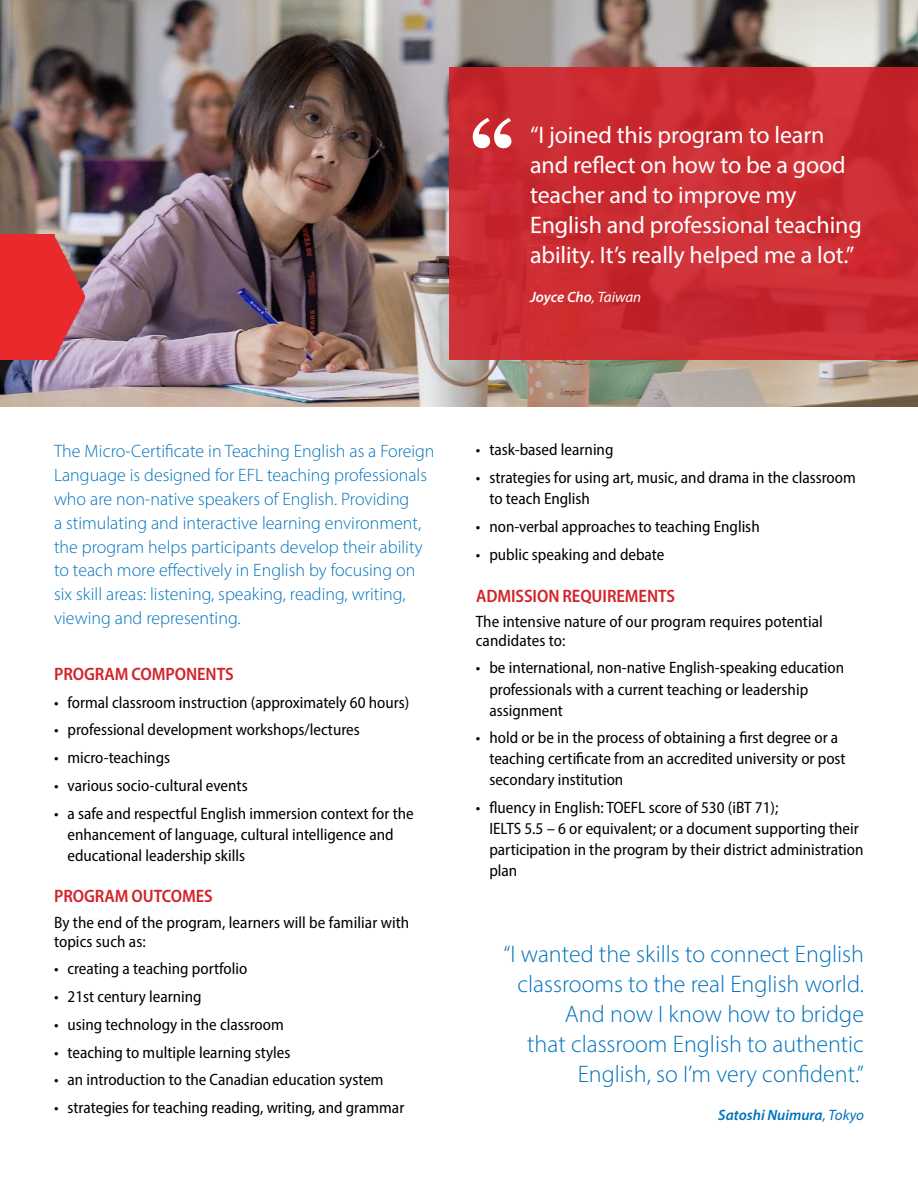
<style>
.page{position:relative;width:918px;height:1188px;background:#fff}
.page>*{position:absolute;margin:0;border:0;box-sizing:border-box;transform-origin:0 0}
.t1{font:300 24px/30px "Myriad Pro";color:#0072bc;text-align:right}
.t2{font:24px/30px "Myriad Pro";letter-spacing:-.005em;color:#fff}
.t3{font:300 18px/24px "Myriad Pro";color:#0072bc}
.t4{font:600 semi-condensed 18px "Myriad Pro";letter-spacing:-.005em;color:#d2232a}
.t5{font:semi-condensed 16.5px/21px "Myriad Pro";color:#000}
.t6{font:italic 600 15px "Myriad Pro";color:#0072bc}
.t7{font:italic 600 15px "Myriad Pro";letter-spacing:-.005em;color:#fff}
.s1{font-weight:400}
</style>
<div class="page">
<img style="left:0;top:0;width:918px;height:406px">
<img style="left:0;top:235px;width:85px;height:125px">
<div style="left:449px;top:67px;width:469px;height:293px;background:#cc2c32"></div>
<svg style="left:473px;top:118px;width:38px;height:30px"></svg>
<h1 class="t2" style="left:530px;top:120px;width:333px">“I joined this program to learn and reflect on how to be a good teacher and to improve my<br>English and professional teaching ability. It’s really helped me a lot.”</h1>
<p class="t7" style="left:530px;top:287px;width:113px">Joyce Cho<span class="s1">, Taiwan</span></p>
<p class="t3" style="left:54px;top:438px;width:382px">The Micro-Certificate in Teaching English as a Foreign Language is designed for EFL teaching professionals who are non-native speakers of English. Providing<br>a stimulating and interactive learning environment, the program helps participants develop their ability to teach more effectively in English by focusing on six skill areas: listening, speaking, reading, writing, viewing and representing.</p>
<p class="t4" style="left:54px;top:662px;width:181px">PROGRAM COMPONENTS</p>
<p class="t5" style="left:54px;top:691px;width:357px">• formal classroom instruction (approximately 60 hours)</p>
<p class="t5" style="left:54px;top:719px;width:307px">• professional development workshops/lectures</p>
<p class="t5" style="left:54px;top:747px;width:118px">• micro-teachings</p>
<p class="t5" style="left:54px;top:775px;width:195px">• various socio-cultural events</p>
<p class="t5" style="left:67px;top:802px;width:348px;text-indent:-13px">• a safe and respectful English immersion context for the enhancement of language, cultural intelligence and educational leadership skills</p>
<p class="t4" style="left:54px;top:885px;width:160px">PROGRAM OUTCOMES</p>
<p class="t5" style="left:54px;top:913px;width:357px;line-height:18.8px">By the end of the program, learners will be familiar with topics such as:</p>
<p class="t5" style="left:54px;top:958px;width:195px">• creating a teaching portfolio</p>
<p class="t5" style="left:54px;top:986px;width:149px">• 21st century learning</p>
<p class="t5" style="left:54px;top:1014px;width:231px">• using technology in the classroom</p>
<p class="t5" style="left:54px;top:1041px;width:238px">• teaching to multiple learning styles</p>
<p class="t5" style="left:54px;top:1069px;width:331px">• an introduction to the Canadian education system</p>
<p class="t5" style="left:54px;top:1097px;width:352px">• strategies for teaching reading, writing, and grammar</p>
<p class="t5" style="left:476px;top:439px;width:139px">• task-based learning</p>
<p class="t5" style="left:489px;top:467px;width:368px;text-indent:-13px">• strategies for using art, music, and drama in the classroom to teach English</p>
<p class="t5" style="left:476px;top:516px;width:285px">• non-verbal approaches to teaching English</p>
<p class="t5" style="left:476px;top:543px;width:190px">• public speaking and debate</p>
<p class="t4" style="left:476px;top:584px;width:201px">ADMISSION REQUIREMENTS</p>
<p class="t5" style="left:476px;top:612px;width:349px;line-height:18.8px">The intensive nature of our program requires potential candidates to:</p>
<p class="t5" style="left:489px;top:657px;width:356px;text-indent:-13px">• be international, non-native English-speaking education professionals with a current teaching or leadership assignment</p>
<p class="t5" style="left:489px;top:727px;width:358px;text-indent:-13px">• hold or be in the process of obtaining a first degree or a teaching certificate from an accredited university or post secondary institution</p>
<p class="t5" style="left:489px;top:797px;width:376px;text-indent:-13px">• fluency in English: TOEFL score of 530 (iBT 71);<br>IELTS 5.5 – 6 or equivalent; or a document supporting their participation in the program by their district administration plan</p>
<h1 class="t1" style="left:503px;top:938px;width:362px">“I wanted the skills to connect English classrooms to the real English world.<br>And now I know how to bridge<br>that classroom English to authentic English, so I’m very confident.”</h1>
<p class="t6" style="left:718px;top:1105px;width:147px">Satoshi Nuimura<span class="s1">, Tokyo</span></p>
</div>
